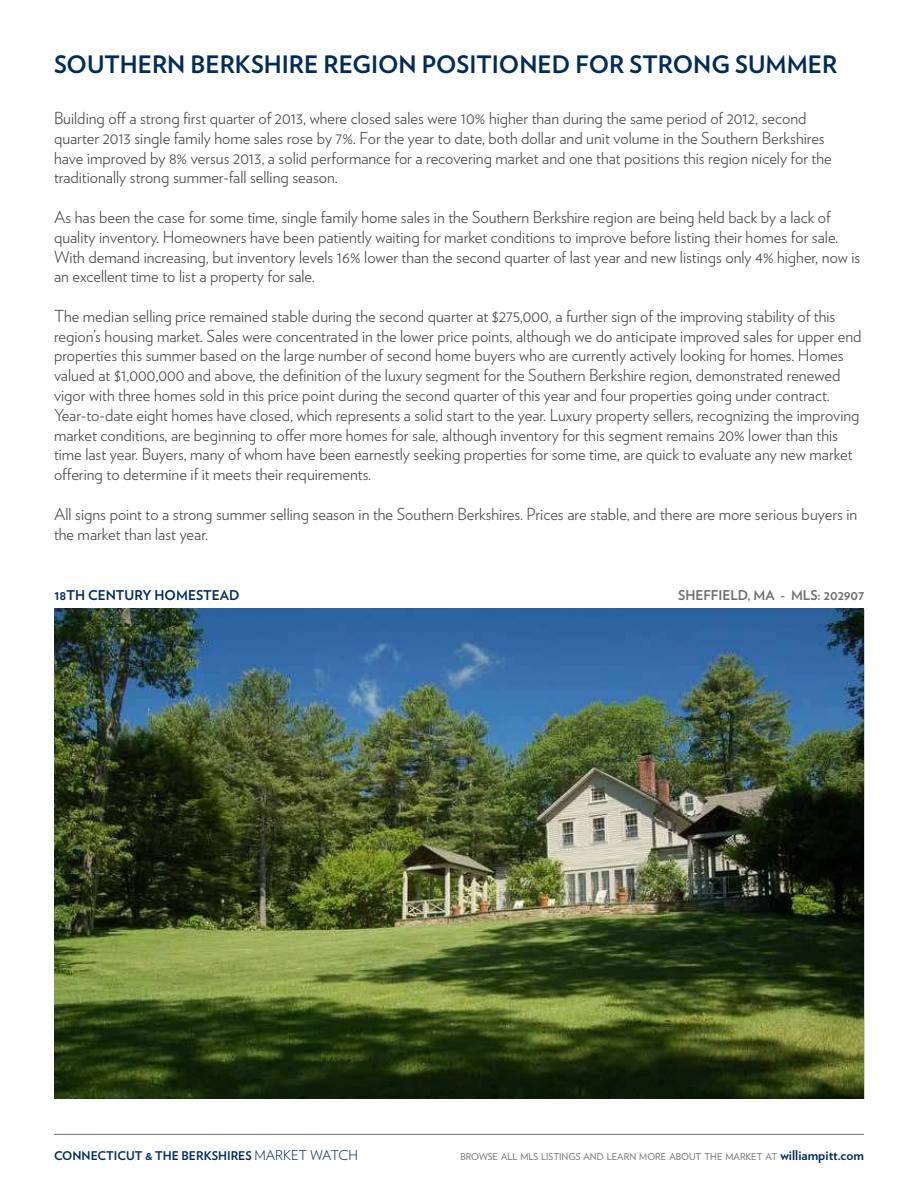
<style>
.page{position:relative;width:918px;height:1188px;background:#fff}
.page>*{position:absolute;margin:0;border:0;box-sizing:border-box;transform-origin:0 0}
.t1{font:700 24px "Verlag";color:#002b5c}
.t2{font:300 16.5px/19.8px "Verlag";color:#414042}
.t3{font:700 13.5px "Verlag";color:#6d6e71}
.t4{font:700 13.5px "Verlag";color:#002b5c}
.t5{font:700 12px "Verlag";color:#002b5c}
.t6{font:9.45px "Verlag";color:#6d6e71}
.s1{font-weight:300;font-size:13.5px}
.s2{font-weight:700;font-size:13.5px;color:#002b5c}
</style>
<div class="page">
<hr style="left:54px;top:1134px;width:810px;height:1px;background:#6d6e71">
<img style="left:54px;top:609px;width:810px;height:490px">
<h1 class="t1" style="left:54px;top:55px;width:785px">SOUTHERN BERKSHIRE REGION POSITIONED FOR STRONG SUMMER</h1>
<p class="t2" style="left:54px;top:110px;width:779px">Building off a strong first quarter of 2013, where closed sales were 10% higher than during the same period of 2012, second quarter 2013 single family home sales rose by 7%. For the year to date, both dollar and unit volume in the Southern Berkshires have improved by 8% versus 2013, a solid performance for a recovering market and one that positions this region nicely for the traditionally strong summer-fall selling season.</p>
<p class="t2" style="left:54px;top:209px;width:808px">As has been the case for some time, single family home sales in the Southern Berkshire region are being held back by a lack of quality inventory. Homeowners have been patiently waiting for market conditions to improve before listing their homes for sale.<br>With demand increasing, but inventory levels 16% lower than the second quarter of last year and new listings only 4% higher, now is an excellent time to list a property for sale.</p>
<p class="t2" style="left:54px;top:308px;width:809px">The median selling price remained stable during the second quarter at $275,000, a further sign of the improving stability of this region’s housing market. Sales were concentrated in the lower price points, although we do anticipate improved sales for upper end properties this summer based on the large number of second home buyers who are currently actively looking for homes. Homes valued at $1,000,000 and above, the definition of the luxury segment for the Southern Berkshire region, demonstrated renewed vigor with three homes sold in this price point during the second quarter of this year and four properties going under contract.<br>Year-to-date eight homes have closed, which represents a solid start to the year. Luxury property sellers, recognizing the improving market conditions, are beginning to offer more homes for sale, although inventory for this segment remains 20% lower than this time last year. Buyers, many of whom have been earnestly seeking properties for some time, are quick to evaluate any new market offering to determine if it meets their requirements.</p>
<p class="t2" style="left:54px;top:506px;width:805px">All signs point to a strong summer selling season in the Southern Berkshires. Prices are stable, and there are more serious buyers in the market than last year.</p>
<p class="t4" style="left:54px;top:590px;width:187px">18TH CENTURY HOMESTEAD</p>
<p class="t3" style="left:678px;top:590px;width:188px">SHEFFIELD, MA - MLS: 202907</p>
<p class="t5" style="left:54px;top:1151px;width:306px">CONNECTICUT &amp; THE BERKSHIRES <span class="s1">MARKET WATCH</span></p>
<p class="t6" style="left:461px;top:1153px;width:405px">BROWSE ALL MLS LISTINGS AND LEARN MORE ABOUT THE MARKET AT <span class="s2">williampitt.com</span></p>
</div>
